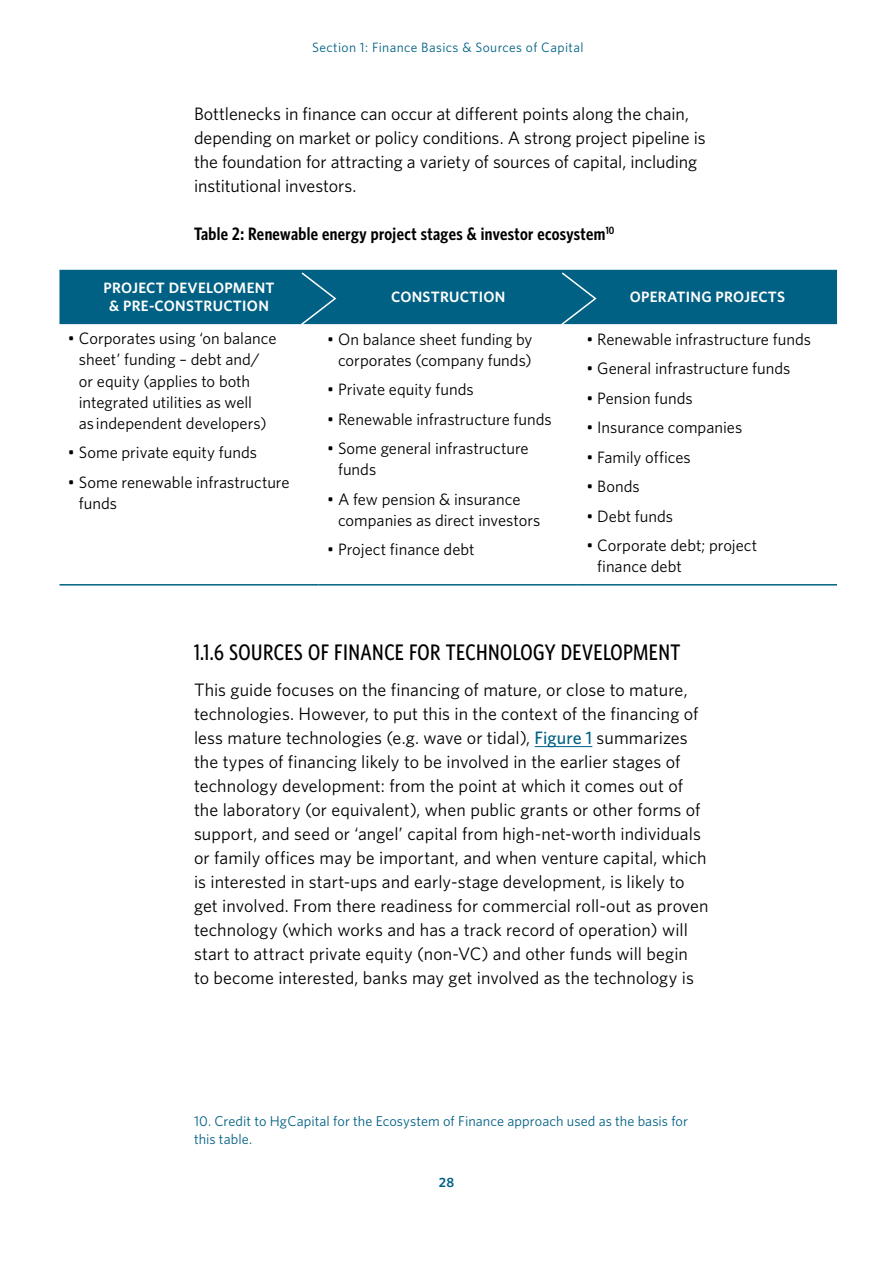
<style>
.page{position:relative;width:893px;height:1263px;background:#fff}
.page>*{position:absolute;margin:0;border:0;box-sizing:border-box;transform-origin:0 0}
.t1{font:500 22.5px "Whitney Condensed";letter-spacing:.02em;color:#000}
.t2{font:18px/24px "Whitney";letter-spacing:.005em;color:#000}
.t3{font:600 18px "Whitney Condensed";letter-spacing:.02em;color:#000}
.t4{font:16.5px/21px "Whitney";color:#000}
.t5{font:600 15px/18px "Whitney";letter-spacing:.02em;color:#fff;text-align:center}
.t6{font:14.25px/18px "Whitney";letter-spacing:.005em;color:#006184}
.t7{font:13.5px "Whitney";letter-spacing:.03em;color:#006184}
.t8{font:600 13.5px "Whitney";color:#006184}
.s1{font-weight:500;color:#006184}
</style>
<div class="page">
<hr style="left:535px;top:746px;width:57px;height:1px;background:#006184">
<hr style="left:59px;top:584px;width:260px;height:1px;background:#006184">
<hr style="left:319px;top:584px;width:259px;height:1px;background:#006184">
<hr style="left:578px;top:584px;width:259px;height:1px;background:#006184">
<div style="left:59px;top:270px;width:778px;height:55px;background:#006184"></div>
<p class="t7" style="left:312px;top:40px;width:273px">Section 1: Finance Basics &amp; Sources of Capital</p>
<p class="t2" style="left:194px;top:101px;width:513px">Bottlenecks in finance can occur at different points along the chain, depending on market or policy conditions. A strong project pipeline is the foundation for attracting a variety of sources of capital, including institutional investors.</p>
<p class="t3" style="left:194px;top:223px;width:422px">Table 2: Renewable energy project stages &amp; investor ecosystem<sup>10</sup></p>
<p class="t5" style="left:103px;top:279px;width:173px">PROJECT DEVELOPMENT &amp; PRE-CONSTRUCTION</p>
<p class="t5" style="left:391px;top:288px;width:116px">CONSTRUCTION</p>
<p class="t5" style="left:630px;top:288px;width:157px">OPERATING PROJECTS</p>
<p class="t4" style="left:79px;top:328px;width:199px;text-indent:-11px">• Corporates using ‘on balance sheet’ funding – debt and/ or equity (applies to both integrated utilities as well<br>as independent developers)</p>
<p class="t4" style="left:68px;top:441px;width:191px">• Some private equity funds</p>
<p class="t4" style="left:79px;top:471px;width:212px;text-indent:-11px">• Some renewable infrastructure funds</p>
<p class="t4" style="left:327px;top:328px;width:207px;text-align:right">• On balance sheet funding by corporates (company funds)</p>
<p class="t4" style="left:327px;top:378px;width:148px">• Private equity funds</p>
<p class="t4" style="left:327px;top:408px;width:226px">• Renewable infrastructure funds</p>
<p class="t4" style="left:338px;top:437px;width:192px;text-indent:-11px">• Some general infrastructure funds</p>
<p class="t4" style="left:338px;top:488px;width:204px;text-indent:-11px">• A few pension &amp; insurance companies as direct investors</p>
<p class="t4" style="left:327px;top:538px;width:149px">• Project finance debt</p>
<p class="t4" style="left:586px;top:328px;width:226px">• Renewable infrastructure funds</p>
<p class="t4" style="left:586px;top:357px;width:206px">• General infrastructure funds</p>
<p class="t4" style="left:586px;top:387px;width:108px">• Pension funds</p>
<p class="t4" style="left:586px;top:416px;width:157px">• Insurance companies</p>
<p class="t4" style="left:586px;top:446px;width:106px">• Family offices</p>
<p class="t4" style="left:586px;top:475px;width:55px">• Bonds</p>
<p class="t4" style="left:586px;top:505px;width:88px">• Debt funds</p>
<p class="t4" style="left:597px;top:534px;width:162px;text-indent:-11px">• Corporate debt; project finance debt</p>
<p class="t1" style="left:194px;top:639px;width:488px">1.1.6 SOURCES OF FINANCE FOR TECHNOLOGY DEVELOPMENT</p>
<p class="t2" style="left:194px;top:677px;width:516px">This guide focuses on the financing of mature, or close to mature, technologies. However, to put this in the context of the financing of less mature technologies (e.g. wave or tidal), <span class="s1">Figure 1</span> summarizes the types of financing likely to be involved in the earlier stages of technology development: from the point at which it comes out of the laboratory (or equivalent), when public grants or other forms of support, and seed or ‘angel’ capital from high-net-worth individuals or family offices may be important, and when venture capital, which is interested in start-ups and early-stage development, is likely to get involved. From there readiness for commercial roll-out as proven technology (which works and has a track record of operation) will start to attract private equity (non-VC) and other funds will begin<br>to become interested, banks may get involved as the technology is</p>
<p class="t6" style="left:194px;top:1112px;width:496px">10. Credit to HgCapital for the Ecosystem of Finance approach used as the basis for this table.</p>
<p class="t8" style="left:439px;top:1174px;width:17px">28</p>
</div>
